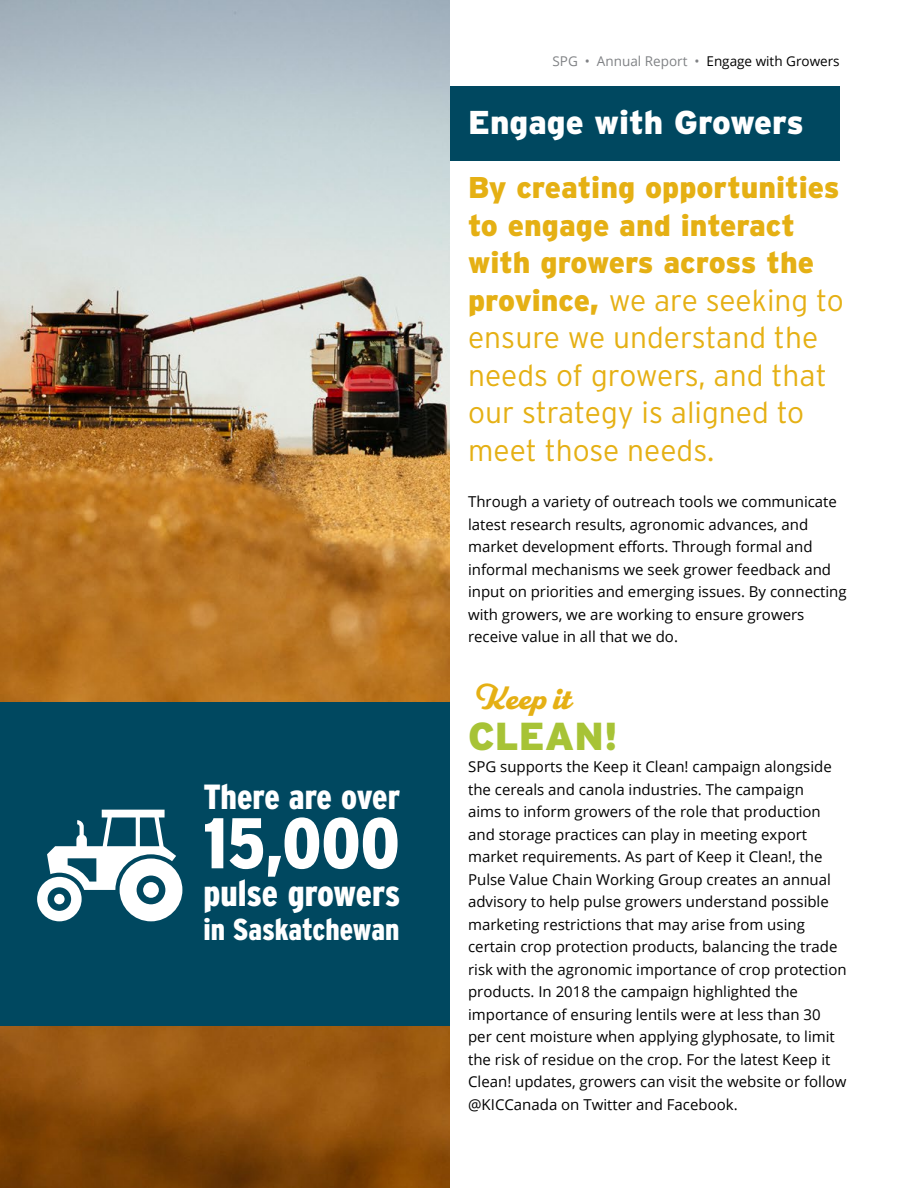
<style>
.page{position:relative;width:918px;height:1188px;background:#fff}
.page>*{position:absolute;margin:0;border:0;box-sizing:border-box;transform-origin:0 0}
.t1{font:900 71.55px "Interstate Condensed";color:#fff}
.t2{font:900 39px "Interstate";color:#a7c336}
.t3{font:900 36.75px "Interstate Condensed";letter-spacing:-.005em;color:#fff}
.t4{font:700 36px "Parkside";color:#e5b014}
.t5{font:900 34.95px "Interstate Condensed";letter-spacing:-.01em;color:#fff}
.t6{font:900 33px "Interstate";color:#fff}
.t7{font:900 30.3px "Interstate Condensed";color:#fff}
.t8{font:300 30px/37.5px "Interstate";color:#e5b014}
.t9{font:15px/22.5px "Open Sans";color:#000}
.t10{font:13.5px "Open Sans";color:#808285}
.s1{color:#000}
.s2{font-weight:900}
</style>
<div class="page">
<div style="left:432px;top:86px;width:408px;height:75px;background:#004860"></div>
<img style="left:0;top:0;width:450px;height:1188px">
<div style="left:0;top:702px;width:450px;height:324px;background:#004860"></div>
<svg style="left:37px;top:810px;width:145px;height:111px"></svg>
<h3 class="t5" style="left:203px;top:777px;width:198px">There are over</h3>
<h1 class="t1" style="left:203px;top:803px;width:198px">15,000</h1>
<h3 class="t3" style="left:203px;top:873px;width:199px">pulse growers</h3>
<h3 class="t7" style="left:203px;top:913px;width:197px">in Saskatchewan</h3>
<p class="t10" style="left:553px;top:52px;width:289px">SPG • Annual Report • <span class="s1">Engage with Growers</span></p>
<h3 class="t6" style="left:468px;top:103px;width:337px">Engage with Growers</h3>
<h3 class="t8" style="left:468px;top:169px;width:377px"><span class="s2">By creating opportunities to engage and interact with growers across the province,</span> we are seeking to ensure we understand the needs of growers, and that our strategy is aligned to meet those needs.</h3>
<p class="t9" style="left:468px;top:490px;width:380px">Through a variety of outreach tools we communicate latest research results, agronomic advances, and market development efforts. Through formal and informal mechanisms we seek grower feedback and input on priorities and emerging issues. By connecting with growers, we are working to ensure growers receive value in all that we do.</p>
<h3 class="t4" style="left:472px;top:676px;width:100px">Keep it</h3>
<h2 class="t2" style="left:468px;top:714px;width:151px">CLEAN!</h2>
<p class="t9" style="left:468px;top:755px;width:380px">SPG supports the Keep it Clean! campaign alongside the cereals and canola industries. The campaign<br>aims to inform growers of the role that production and storage practices can play in meeting export market requirements. As part of Keep it Clean!, the Pulse Value Chain Working Group creates an annual advisory to help pulse growers understand possible marketing restrictions that may arise from using certain crop protection products, balancing the trade risk with the agronomic importance of crop protection products. In 2018 the campaign highlighted the importance of ensuring lentils were at less than 30 per cent moisture when applying glyphosate, to limit the risk of residue on the crop. For the latest Keep it Clean! updates, growers can visit the website or follow @KICCanada on Twitter and Facebook.</p>
</div>
